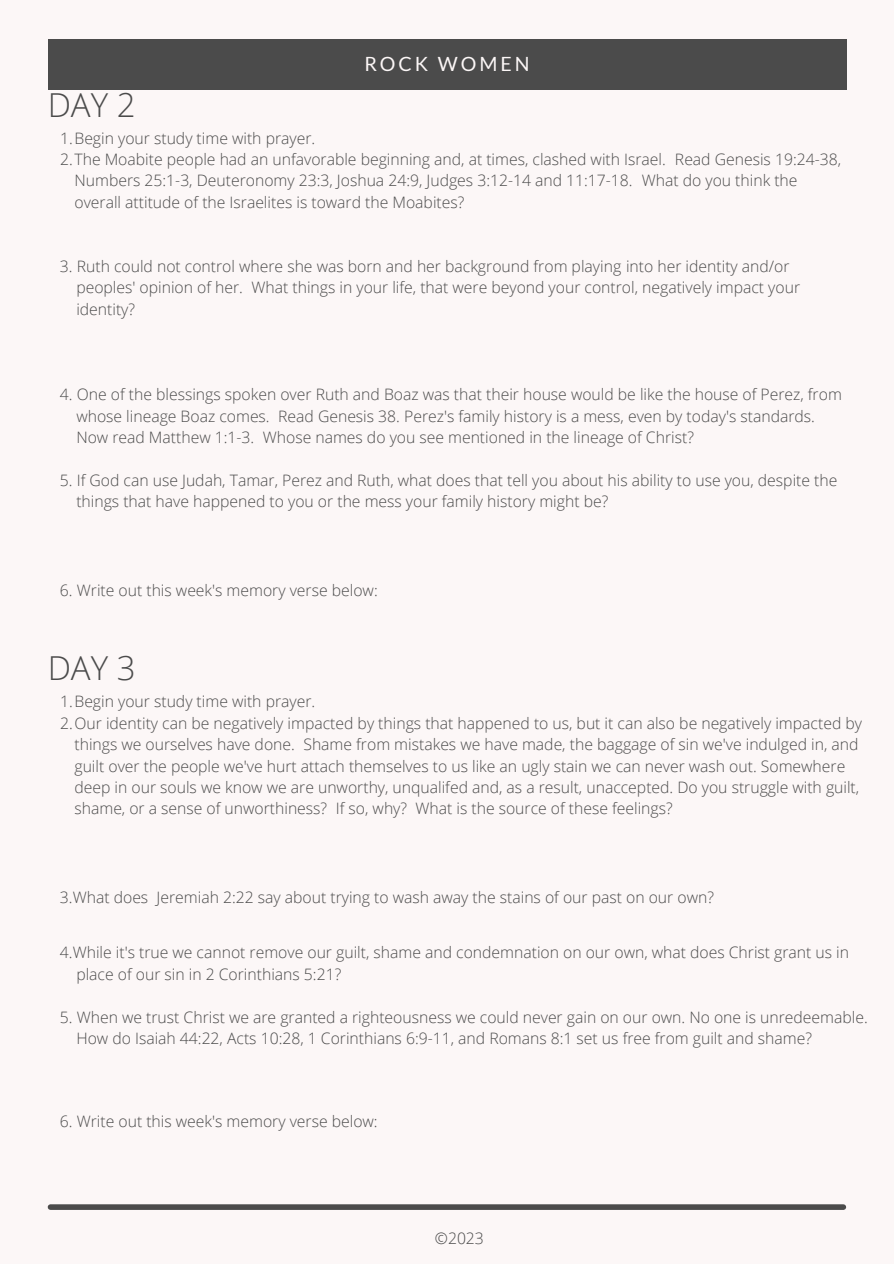
<style>
.page{position:relative;width:894px;height:1264px;background:#fff}
.page>*{position:absolute;margin:0;border:0;box-sizing:border-box;transform-origin:0 0}
.t1{font:300 33px "Open Sans";color:#4b4b4b}
.t2{font:19.65px "Lato";letter-spacing:.15em;color:#fcf7f7}
.t3{font:300 15.75px/21.3px "Open Sans";color:#4b4b4b}
</style>
<div class="page">
<div style="left:0;top:0;width:893px;height:1263px;background:#fcf7f7"></div>
<div style="left:48px;top:40px;width:797px;height:49px;background:#4b4b4b"></div>
<div style="left:50px;top:1204px;width:793px;height:5px;background:#4b4b4b"></div>
<p class="t2" style="left:364px;top:52px;width:167px">ROCK WOMEN</p>
<h2 class="t1" style="left:48px;top:81px;width:89px">DAY 2</h2>
<h1 class="t3" style="left:60px;top:127px;width:256px">1.Begin your study time with prayer.</h1>
<p class="t3" style="left:74px;top:148px;width:767px;text-indent:-14px">2.The Moabite people had an unfavorable beginning and, at times, clashed with Israel. Read Genesis 19:24-38,<br>Numbers 25:1-3, Deuteronomy 23:3, Joshua 24:9, Judges 3:12-14 and 11:17-18. What do you think the overall attitude of the Israelites is toward the Moabites?</p>
<p class="t3" style="left:60px;top:255px;width:731px">3. Ruth could not control where she was born and her background from playing into her identity and/or</p>
<p class="t3" style="left:76px;top:276px;width:725px">peoples' opinion of her. What things in your life, that were beyond your control, negatively impact your</p>
<p class="t3" style="left:76px;top:298px;width:60px">identity?</p>
<p class="t3" style="left:60px;top:383px;width:783px">4. One of the blessings spoken over Ruth and Boaz was that their house would be like the house of Perez, from</p>
<p class="t3" style="left:76px;top:405px;width:740px">whose lineage Boaz comes. Read Genesis 38. Perez's family history is a mess, even by today's standards.</p>
<p class="t3" style="left:76px;top:426px;width:619px">Now read Matthew 1:1-3. Whose names do you see mentioned in the lineage of Christ?</p>
<p class="t3" style="left:60px;top:469px;width:778px">5. If God can use Judah, Tamar, Perez and Ruth, what does that tell you about his ability to use you, despite the</p>
<p class="t3" style="left:76px;top:490px;width:533px">things that have happened to you or the mess your family history might be?</p>
<p class="t3" style="left:60px;top:579px;width:319px">6. Write out this week's memory verse below:</p>
<p class="t1" style="left:48px;top:645px;width:89px">DAY 3</p>
<h1 class="t3" style="left:60px;top:690px;width:256px">1.Begin your study time with prayer.</h1>
<p class="t3" style="left:74px;top:712px;width:788px;text-indent:-14px">2.Our identity can be negatively impacted by things that happened to us, but it can also be negatively impacted by things we ourselves have done. Shame from mistakes we have made, the baggage of sin we've indulged in, and guilt over the people we've hurt attach themselves to us like an ugly stain we can never wash out. Somewhere deep in our souls we know we are unworthy, unqualifed and, as a result, unaccepted. Do you struggle with guilt, shame, or a sense of unworthiness? If so, why? What is the source of these feelings?</p>
<p class="t3" style="left:60px;top:886px;width:655px">3.What does Jeremiah 2:22 say about trying to wash away the stains of our past on our own?</p>
<p class="t3" style="left:60px;top:941px;width:790px">4.While it's true we cannot remove our guilt, shame and condemnation on our own, what does Christ grant us in</p>
<p class="t3" style="left:76px;top:963px;width:266px">place of our sin in 2 Corinthians 5:21?</p>
<p class="t3" style="left:60px;top:1005px;width:809px">5. When we trust Christ we are granted a righteousness we could never gain on our own. No one is unredeemable.</p>
<p class="t3" style="left:76px;top:1027px;width:737px">How do Isaiah 44:22, Acts 10:28, 1 Corinthians 6:9-11, and Romans 8:1 set us free from guilt and shame?</p>
<p class="t3" style="left:60px;top:1110px;width:319px">6. Write out this week's memory verse below:</p>
<p class="t3" style="left:435px;top:1227px;width:51px">©2023</p>
</div>
